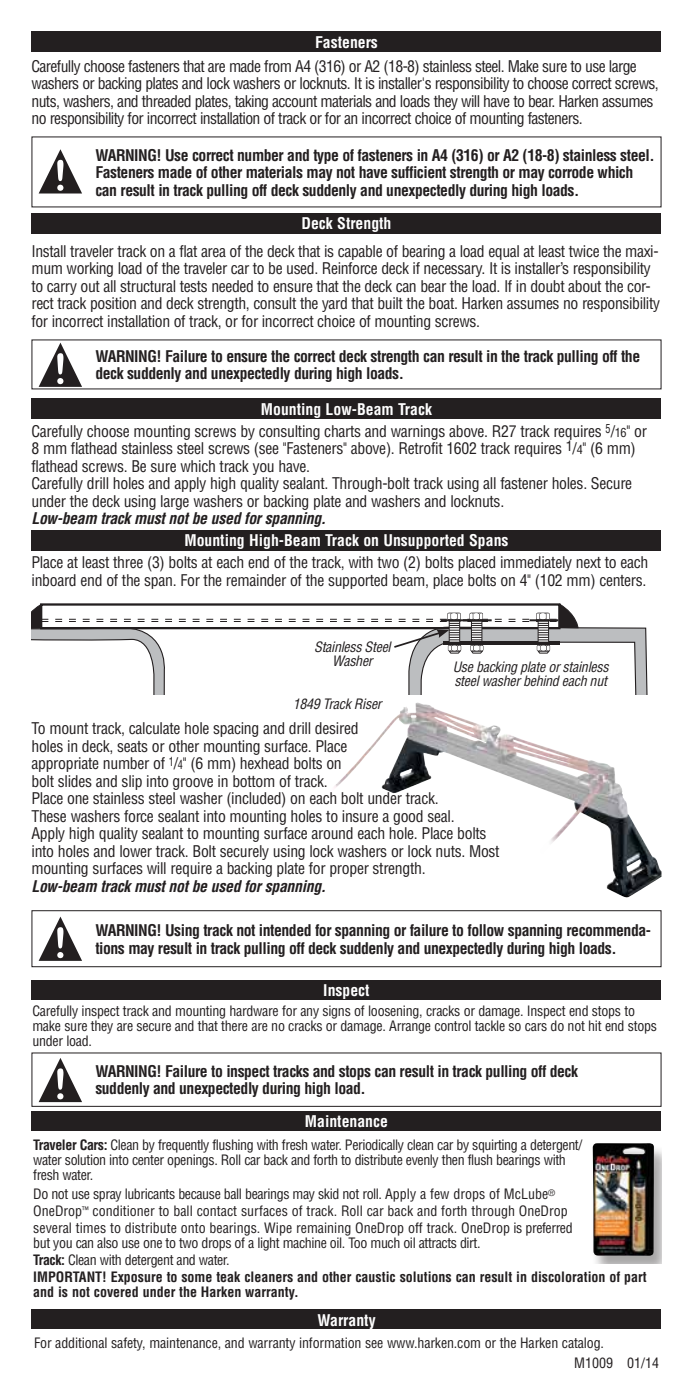
<style>
.page{position:relative;width:693px;height:1386px;background:#fff}
.page>*{position:absolute;margin:0;border:0;box-sizing:border-box;transform-origin:0 0}
.t1{font:condensed 15.75px/17.5px "Helvetica";letter-spacing:-.02em;color:#231f20}
.t2{font:700 condensed 15.75px/17.5px "Helvetica";letter-spacing:-.03em;color:#231f20}
.t3{font:condensed 15.75px/17.5px "Helvetica";letter-spacing:-.04em;color:#231f20}
.t4{font:700 condensed 15.75px "Helvetica";color:#fff}
.t5{font:italic 700 condensed 15.75px "Helvetica";letter-spacing:-.02em;color:#231f20}
.t6{font:condensed 14px/14.9px "Helvetica";letter-spacing:-.02em;color:#231f20}
.t7{font:condensed 14px/16.8px "Helvetica";color:#231f20}
.t8{font:italic condensed 14px/14px "Helvetica";letter-spacing:-.02em;color:#231f20}
.t9{font:700 condensed 14px "Helvetica";color:#231f20}
.s1{font-weight:700;color:#fff}
.s2{font-size:12.25px}
.s3{font-weight:700}
</style>
<div class="page">
<div style="left:32px;top:1310px;width:630px;height:19px;background:#231f20"></div>
<div style="left:32px;top:980px;width:630px;height:20px;background:#231f20"></div>
<div style="left:32px;top:32px;width:630px;height:20px;background:#231f20"></div>
<svg style="left:39px;top:149px;width:43px;height:45px"></svg>
<div style="left:32px;top:213px;width:630px;height:20px;background:#231f20"></div>
<svg style="left:39px;top:343px;width:43px;height:44px"></svg>
<div style="left:32px;top:1053px;width:630px;height:54px;border:1px solid #231f20"></div>
<svg style="left:39px;top:1058px;width:43px;height:44px"></svg>
<div style="left:32px;top:1111px;width:630px;height:20px;background:#231f20"></div>
<div style="left:591px;top:1145px;width:71px;height:118px;background:#231f20;opacity:.4"></div>
<img style="left:593px;top:1143px;width:61px;height:113px">
<div style="left:32px;top:530px;width:630px;height:21px;background:#231f20"></div>
<svg style="left:639px;top:627px;width:9px;height:68px"></svg>
<div style="left:32px;top:910px;width:630px;height:57px;border:1px solid #231f20"></div>
<svg style="left:39px;top:917px;width:43px;height:44px"></svg>
<img style="left:334px;top:704px;width:328px;height:194px">
<div style="left:32px;top:398px;width:630px;height:21px;background:#231f20"></div>
<svg style="left:32px;top:604px;width:607px;height:91px"></svg>
<p class="t4" style="left:315px;top:33px;width:64px">Fasteners</p>
<p class="t3" style="left:32px;top:57px;width:629px">Carefully choose fasteners that are made from A4 (316) or A2 (18-8) stainless steel. Make sure to use large washers or backing plates and lock washers or locknuts. It is installer's responsibility to choose correct screws, nuts, washers, and threaded plates, taking account materials and loads they will have to bear. Harken assumes no responsibility for incorrect installation of track or for an incorrect choice of mounting fasteners.</p>
<p class="t2" style="left:95px;top:146px;width:561px">WARNING! Use correct number and type of fasteners in A4 (316) or A2 (18-8) stainless steel.<br>Fasteners made of other materials may not have sufficient strength or may corrode which can result in track pulling off deck suddenly and unexpectedly during high loads.</p>
<p class="t4" style="left:301px;top:214px;width:92px">Deck Strength</p>
<p class="t1" style="left:32px;top:242px;width:630px">Install traveler track on a flat area of the deck that is capable of bearing a load equal at least twice the maxi&shy;mum working load of the traveler car to be used. Reinforce deck if necessary. It is installer’s responsibility to carry out all structural tests needed to ensure that the deck can bear the load. If in doubt about the cor&shy;rect track position and deck strength, consult the yard that built the boat. Harken assumes no responsibility for incorrect installation of track, or for incorrect choice of mounting screws.</p>
<p class="t2" style="left:95px;top:347px;width:546px">WARNING! Failure to ensure the correct deck strength can result in the track pulling off the deck suddenly and unexpectedly during high loads.</p>
<p class="t1" style="left:31px;top:397px;width:617px;line-height:22.4px;text-indent:229px"><span class="s1">Mounting Low-Beam Track<br></span>Carefully choose mounting screws by consulting charts and warnings above. R27 track requires <sup>5</sup>/<span class="s2">16</span>" or</p>
<p class="t1" style="left:32px;top:440px;width:606px">8 mm flathead stainless steel screws (see "Fasteners" above). Retrofit 1602 track requires <sup>1</sup>/<span class="s2">4</span>" (6 mm) flathead screws. Be sure which track you have.<br>Carefully drill holes and apply high quality sealant. Through-bolt track using all fastener holes. Secure under the deck using large washers or backing plate and washers and locknuts.</p>
<p class="t5" style="left:32px;top:509px;width:296px">Low-beam track must not be used for spanning.</p>
<p class="t4" style="left:184px;top:531px;width:326px">Mounting High-Beam Track on Unsupported Spans</p>
<p class="t1" style="left:32px;top:554px;width:618px">Place at least three (3) bolts at each end of the track, with two (2) bolts placed immediately next to each inboard end of the span. For the remainder of the supported beam, place bolts on 4" (102 mm) centers.</p>
<p class="t8" style="left:314px;top:640px;width:78px;text-align:center">Stainless Steel<br>Washer</p>
<p class="t8" style="left:453px;top:660px;width:157px">Use backing plate or stainless steel washer behind each nut</p>
<p class="t8" style="left:293px;top:696px;width:90px">1849 Track Riser</p>
<p class="t1" style="left:31px;top:719px;width:470px">To mount track, calculate hole spacing and drill desired<br>holes in deck, seats or other mounting surface. Place<br>appropriate number of <sup>1</sup>/<span class="s2">4</span>" (6 mm) hexhead bolts on<br>bolt slides and slip into groove in bottom of track.<br>Place one stainless steel washer (included) on each bolt under track.<br>These washers force sealant into mounting holes to insure a good seal.<br>Apply high quality sealant to mounting surface around each hole. Place bolts into holes and lower track. Bolt securely using lock washers or lock nuts. Most mounting surfaces will require a backing plate for proper strength.</p>
<p class="t5" style="left:31px;top:876px;width:296px">Low-beam track must not be used for spanning.</p>
<p class="t2" style="left:95px;top:921px;width:557px">WARNING! Using track not intended for spanning or failure to follow spanning recommenda&shy;tions may result in track pulling off deck suddenly and unexpectedly during high loads.</p>
<p class="t4" style="left:323px;top:981px;width:48px">Inspect</p>
<p class="t6" style="left:32px;top:1003px;width:626px">Carefully inspect track and mounting hardware for any signs of loosening, cracks or damage. Inspect end stops to make sure they are secure and that there are no cracks or damage. Arrange control tackle so cars do not hit end stops under load.</p>
<p class="t2" style="left:95px;top:1062px;width:484px">WARNING! Failure to inspect tracks and stops can result in track pulling off deck suddenly and unexpectedly during high load.</p>
<p class="t4" style="left:305px;top:1112px;width:85px">Maintenance</p>
<p class="t6" style="left:33px;top:1137px;width:551px"><span class="s3">Traveler Cars:</span> Clean by frequently flushing with fresh water. Periodically clean car by squirting a detergent/ water solution into center openings. Roll car back and forth to distribute evenly then flush bearings with fresh water.</p>
<p class="t7" style="left:33px;top:1185px;width:541px">Do not use spray lubricants because ball bearings may skid not roll. Apply a few drops of McLube<sup>®<br></sup>OneDrop<sup>™</sup> conditioner to ball contact surfaces of track. Roll car back and forth through OneDrop several times to distribute onto bearings. Wipe remaining OneDrop off track. OneDrop is preferred</p>
<p class="t6" style="left:33px;top:1234px;width:615px;line-height:17.3px">but you can also use one to two drops of a light machine oil. Too much oil attracts dirt.<br><span class="s3">Track:</span> Clean with detergent and water.<br><span class="s3">IMPORTANT! Exposure to some teak cleaners and other caustic solutions can result in discoloration of part</span></p>
<p class="t9" style="left:33px;top:1284px;width:267px">and is not covered under the Harken warranty.</p>
<p class="t4" style="left:317px;top:1310px;width:60px">Warranty</p>
<p class="t6" style="left:34px;top:1335px;width:571px">For additional safety, maintenance, and warranty information see www.harken.com or the Harken catalog.</p>
<p class="t7" style="left:574px;top:1354px;width:86px">M1009 01/14</p>
</div>
